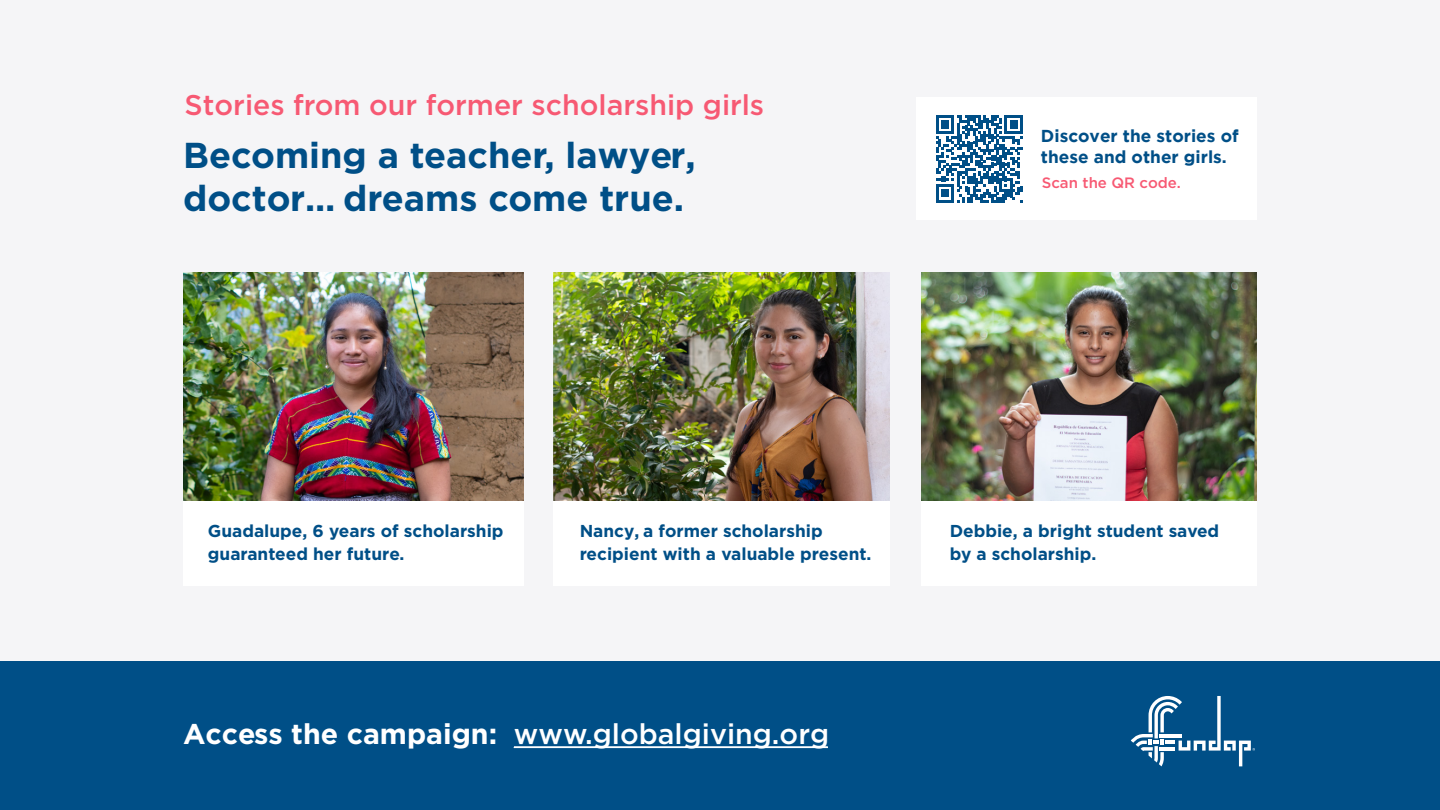
<style>
.page{position:relative;width:1440px;height:810px;background:#fff}
.page>*{position:absolute;margin:0;border:0;box-sizing:border-box;transform-origin:0 0}
.t1{font:700 36px/43.2px "Gotham";color:#004f87}
.t2{font:500 28.5px "Gotham";color:#fff}
.t3{font:500 28.5px "Gotham";color:#f75973}
.t4{font:700 17.25px/23.2px "Gotham";color:#004f87}
.t5{font:700 17.25px/21px "Gotham";color:#004f87}
.t6{font:500 15px "Gotham";color:#f75973}
.s1{font-weight:700}
</style>
<div class="page">
<div style="left:0;top:0;width:1440px;height:662px;background:#f5f5f7"></div>
<div style="left:0;top:662px;width:1440px;height:148px;background:#004f87"></div>
<div style="left:917px;top:97px;width:340px;height:123px;background:#fff"></div>
<div style="left:183px;top:497px;width:341px;height:89px;background:#fff"></div>
<div style="left:553px;top:497px;width:337px;height:89px;background:#fff"></div>
<div style="left:922px;top:497px;width:335px;height:89px;background:#fff"></div>
<svg style="left:514px;top:747px;width:314px;height:1px"></svg>
<svg style="left:1131px;top:696px;width:124px;height:70px"></svg>
<svg style="left:936px;top:115px;width:87px;height:87px"></svg>
<img style="left:183px;top:272px;width:341px;height:229px">
<img style="left:553px;top:272px;width:336px;height:229px">
<img style="left:922px;top:272px;width:335px;height:229px">
<h2 class="t3" style="left:185px;top:86px;width:581px">Stories from our former scholarship girls</h2>
<h1 class="t1" style="left:183px;top:132px;width:514px">Becoming a teacher, lawyer, doctor… dreams come true.</h1>
<p class="t5" style="left:1041px;top:125px;width:199px">Discover the stories of these and other girls.</p>
<p class="t6" style="left:1042px;top:173px;width:141px">Scan the QR code.</p>
<p class="t4" style="left:208px;top:519px;width:297px">Guadalupe, 6 years of scholarship guaranteed her future.</p>
<p class="t4" style="left:580px;top:519px;width:293px">Nancy, a former scholarship recipient with a valuable present.</p>
<p class="t4" style="left:950px;top:519px;width:271px">Debbie, a bright student saved by a scholarship.</p>
<h2 class="t2" style="left:183px;top:716px;width:648px"><span class="s1">Access the campaign:</span> www.globalgiving.org</h2>
</div>
